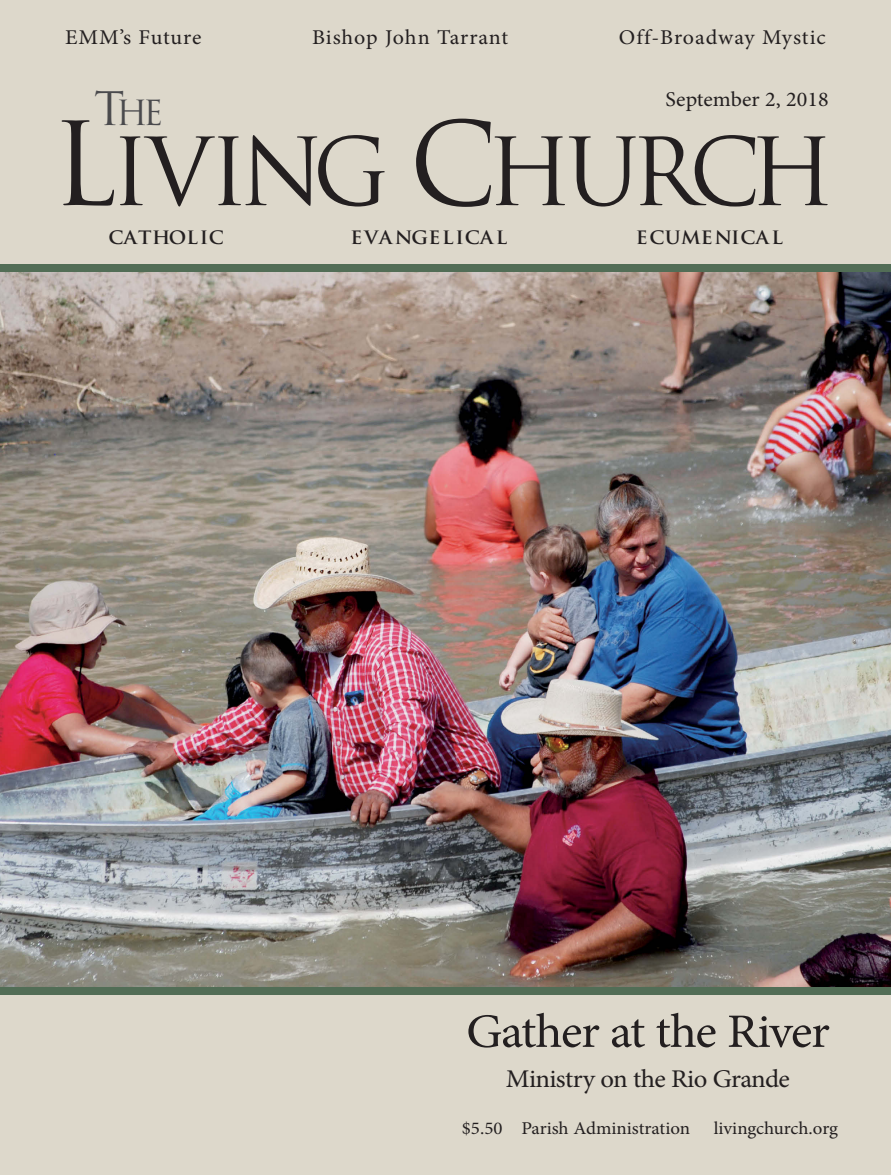
<style>
.page{position:relative;width:891px;height:1175px;background:#fff}
.page>*{position:absolute;margin:0;border:0;box-sizing:border-box;transform-origin:0 0}
.t1{font:91.2px "Trajan Pro";letter-spacing:-.1em;color:#231f20}
.t2{font:48px "Minion Pro";letter-spacing:-.025em;color:#231f20;scale:1.05 1}
.t3{font:33.75px "Trajan Pro";color:#4a4a4d}
.t4{font:25.5px "Minion Pro";letter-spacing:-.025em;color:#231f20;scale:1.05 1}
.t5{font:21px "Minion Pro";letter-spacing:.035em;color:#231f20;scale:1.05 1}
.t6{font:21px "Minion Pro";color:#231f20;scale:1.05 1}
.t7{font:18px "Minion Pro";letter-spacing:-.005em;color:#231f20;scale:1.05 1}
.t8{font:700 18px "Trajan Pro";letter-spacing:.075em;color:#231f20;scale:1.05 1}
.t9{font:700 18px "Trajan Pro";letter-spacing:.02em;color:#231f20;scale:1.05 1}
.t10{font:700 18px "Trajan Pro";letter-spacing:.04em;color:#231f20;scale:1.05 1}
.s1{font-size:45px}
.s2{font-size:112.5px}
</style>
<div class="page">
<div style="left:0;top:0;width:891px;height:1174px;background:#ddd8cb"></div>
<div style="left:0;top:265px;width:891px;height:730px;background:#526d56"></div>
<img style="left:0;top:273px;width:891px;height:713px">
<p class="t5" style="left:65px;top:30px;width:131px">EMM’s Future</p>
<p class="t5" style="left:312px;top:30px;width:188px">Bishop John Tarrant</p>
<p class="t5" style="left:619px;top:30px;width:199px">Off-Broadway Mystic</p>
<h3 class="t3" style="left:94px;top:100px;width:70px"><span class="s1">T</span>HE</h3>
<p class="t6" style="left:666px;top:91px;width:157px">September 2, 2018</p>
<h1 class="t1" style="left:52px;top:136px;width:785px"><span class="s2">L</span>IVING <span class="s2">C</span>HURCH</h1>
<p class="t10" style="left:108px;top:231px;width:112px">CATHOLIC</p>
<p class="t8" style="left:351px;top:231px;width:151px">EVANGELICAL</p>
<p class="t9" style="left:636px;top:231px;width:142px">ECUMENICAL</p>
<h2 class="t2" style="left:466px;top:1013px;width:348px">Gather at the River</h2>
<p class="t4" style="left:506px;top:1069px;width:272px">Ministry on the Rio Grande</p>
<p class="t7" style="left:462px;top:1121px;width:219px">$5.50 Parish Administration</p>
<p class="t7" style="left:714px;top:1121px;width:120px">livingchurch.org</p>
</div>
